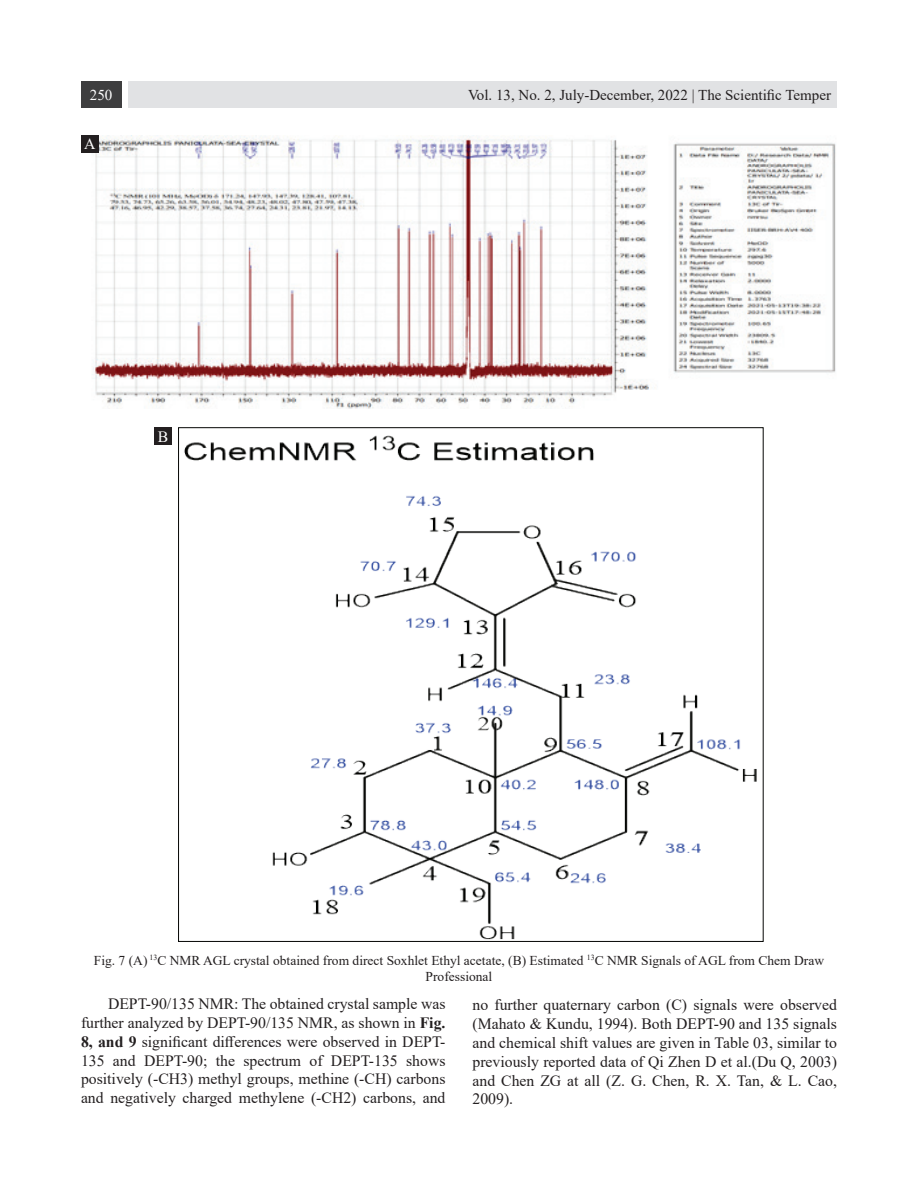
<style>
.page{position:relative;width:918px;height:1188px;background:#fff}
.page>*{position:absolute;margin:0;border:0;box-sizing:border-box;transform-origin:0 0}
.t1{font:15.75px/18.9px "Times New Roman";color:#231f20;text-align:justify}
.t2{font:15.75px "Times New Roman";color:#fff}
.t3{font:15px "Times New Roman";color:#231f20}
.t4{font:15px "Times New Roman";color:#fff}
.t5{font:13.5px/16.2px "Times New Roman";color:#231f20;text-align:center}
.s1{font-weight:700}
</style>
<div class="page">
<div style="left:129px;top:81px;width:708px;height:27px;background:#e1e2e4"></div>
<div style="left:81px;top:81px;width:40px;height:27px;background:#3e3e3f"></div>
<img style="left:82px;top:136px;width:754px;height:273px">
<div style="left:81px;top:135px;width:17px;height:17px;background:#231f20"></div>
<div style="left:154px;top:428px;width:18px;height:17px;background:#231f20"></div>
<img style="left:184px;top:435px;width:573px;height:505px">
<p class="t4" style="left:90px;top:84px;width:24px">250</p>
<p class="t3" style="left:468px;top:84px;width:364px">Vol. 13, No. 2, July-December, 2022 | The Scientific Temper</p>
<p class="t2" style="left:84px;top:133px;width:13px">A</p>
<p class="t2" style="left:158px;top:425px;width:12px">B</p>
<p class="t5" style="left:94px;top:952px;width:732px">Fig. 7 (A) <sup>13</sup>C NMR AGL crystal obtained from direct Soxhlet Ethyl acetate, (B) Estimated <sup>13</sup>C NMR Signals of AGL from Chem Draw<br>Professional</p>
<p class="t1" style="left:81px;top:994px;width:366px;text-indent:27px">DEPT-90/135 NMR: The obtained crystal sample was further analyzed by DEPT-90/135 NMR, as shown in <span class="s1">Fig.<br>8, and 9</span> significant differences were observed in DEPT-135 and DEPT-90; the spectrum of DEPT-135 shows positively (-CH3) methyl groups, methine (-CH) carbons and negatively charged methylene (-CH2) carbons, and</p>
<p class="t1" style="left:473px;top:995px;width:366px">no further quaternary carbon (C) signals were observed (Mahato &amp; Kundu, 1994). Both DEPT-90 and 135 signals and chemical shift values are given in Table 03, similar to previously reported data of Qi Zhen D et al.(Du Q, 2003) and Chen ZG at all (Z. G. Chen, R. X. Tan, &amp; L. Cao, 2009).</p>
</div>
